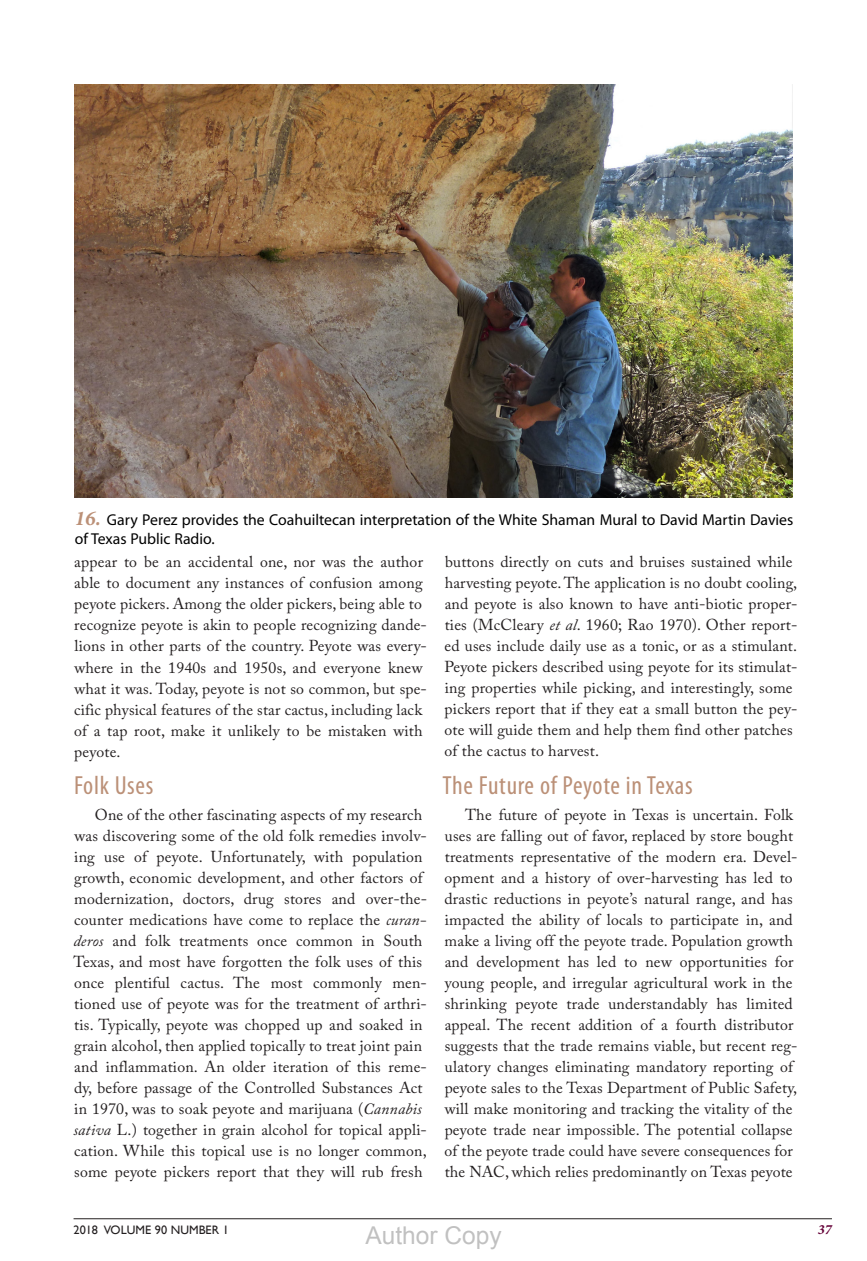
<style>
.page{position:relative;width:867px;height:1261px;background:#fff}
.page>*{position:absolute;margin:0;border:0;box-sizing:border-box;transform-origin:0 0}
._0_Head_1{font:condensed 26.25px "Myriad Pro";letter-spacing:.025em;color:#bb9077}
.t1{font:24.5px "Arial";color:rgb(0 0 0/.25)}
.Body_Text{font:15.75px/21px "Adobe Caslon Pro";letter-spacing:.015em;color:#231f20}
.Captions{font:15.75px/18.9px "Myriad Pro";color:#000}
.t2{font:italic 700 14px "Minion Pro";color:#640037}
.t3{font:12.25px "Gill Sans";color:#231f20}
.s1{font-family:"Minion Pro";font-weight:700;font-style:italic;font-size:21px;color:#bb9077}
.s2{font-style:italic}
</style>
<div class="page">
<hr style="left:74px;top:1217px;width:757px;height:1px;background:#231f20">
<img style="left:75px;top:84px;width:717px;height:413px">
<p class="Captions" style="left:75px;top:510px;width:720px"><span class="s1">16.</span> Gary Perez provides the Coahuiltecan interpretation of the White Shaman Mural to David Martin Davies of Texas Public Radio.</p>
<p class="Body_Text" style="left:74px;top:551px;width:354px">appear to be an accidental one, nor was the author able to document any instances of confusion among peyote pickers. Among the older pickers, being able to recognize peyote is akin to people recognizing dande&shy;lions in other parts of the country. Peyote was every&shy;where in the 1940s and 1950s, and everyone knew what it was. Today, peyote is not so common, but spe&shy;cific physical features of the star cactus, including lack of a tap root, make it unlikely to be mistaken with peyote.</p>
<p class="_0_Head_1" style="left:74px;top:768px;width:81px">Folk Uses</p>
<p class="Body_Text" style="left:73px;top:803px;width:355px;text-indent:22px">One of the other fascinating aspects of my research was discovering some of the old folk remedies involv&shy;ing use of peyote. Unfortunately, with population growth, economic development, and other factors of modernization, doctors, drug stores and over-the&shy;counter medications have come to replace the <span class="s2">curan&shy;deros</span> and folk treatments once common in South Texas, and most have forgotten the folk uses of this once plentiful cactus. The most commonly men&shy;tioned use of peyote was for the treatment of arthri&shy;tis. Typically, peyote was chopped up and soaked in grain alcohol, then applied topically to treat joint pain and inflammation. An older iteration of this reme&shy;dy, before passage of the Controlled Substances Act in 1970, was to soak peyote and marijuana (<span class="s2">Cannabis sativa</span> L.) together in grain alcohol for topical appli&shy;cation. While this topical use is no longer common, some peyote pickers report that they will rub fresh</p>
<p class="Body_Text" style="left:444px;top:551px;width:354px">buttons directly on cuts and bruises sustained while harvesting peyote. The application is no doubt cooling, and peyote is also known to have anti-biotic proper&shy;ties (McCleary <span class="s2">et al</span>. 1960; Rao 1970). Other report&shy;ed uses include daily use as a tonic, or as a stimulant.<br>Peyote pickers described using peyote for its stimulat&shy;ing properties while picking, and interestingly, some pickers report that if they eat a small button the pey&shy;ote will guide them and help them find other patches of the cactus to harvest.</p>
<p class="_0_Head_1" style="left:442px;top:768px;width:251px">The Future of Peyote in Texas</p>
<p class="Body_Text" style="left:444px;top:803px;width:354px;text-indent:20px">The future of peyote in Texas is uncertain. Folk uses are falling out of favor, replaced by store bought treatments representative of the modern era. Devel&shy;opment and a history of over-harvesting has led to drastic reductions in peyote’s natural range, and has impacted the ability of locals to participate in, and make a living off the peyote trade. Population growth and development has led to new opportunities for young people, and irregular agricultural work in the shrinking peyote trade understandably has limited appeal. The recent addition of a fourth distributor suggests that the trade remains viable, but recent reg&shy;ulatory changes eliminating mandatory reporting of peyote sales to the Texas Department of Public Safety, will make monitoring and tracking the vitality of the peyote trade near impossible. The potential collapse of the peyote trade could have severe consequences for the NAC, which relies predominantly on Texas peyote</p>
<p class="t3" style="left:74px;top:1221px;width:157px">2018 VOLUME 90 NUMBER 1</p>
<p class="t2" style="left:817px;top:1218px;width:16px">37</p>
<h2 class="t1" style="left:365px;top:1218px;width:138px">Author Copy</h2>
</div>
